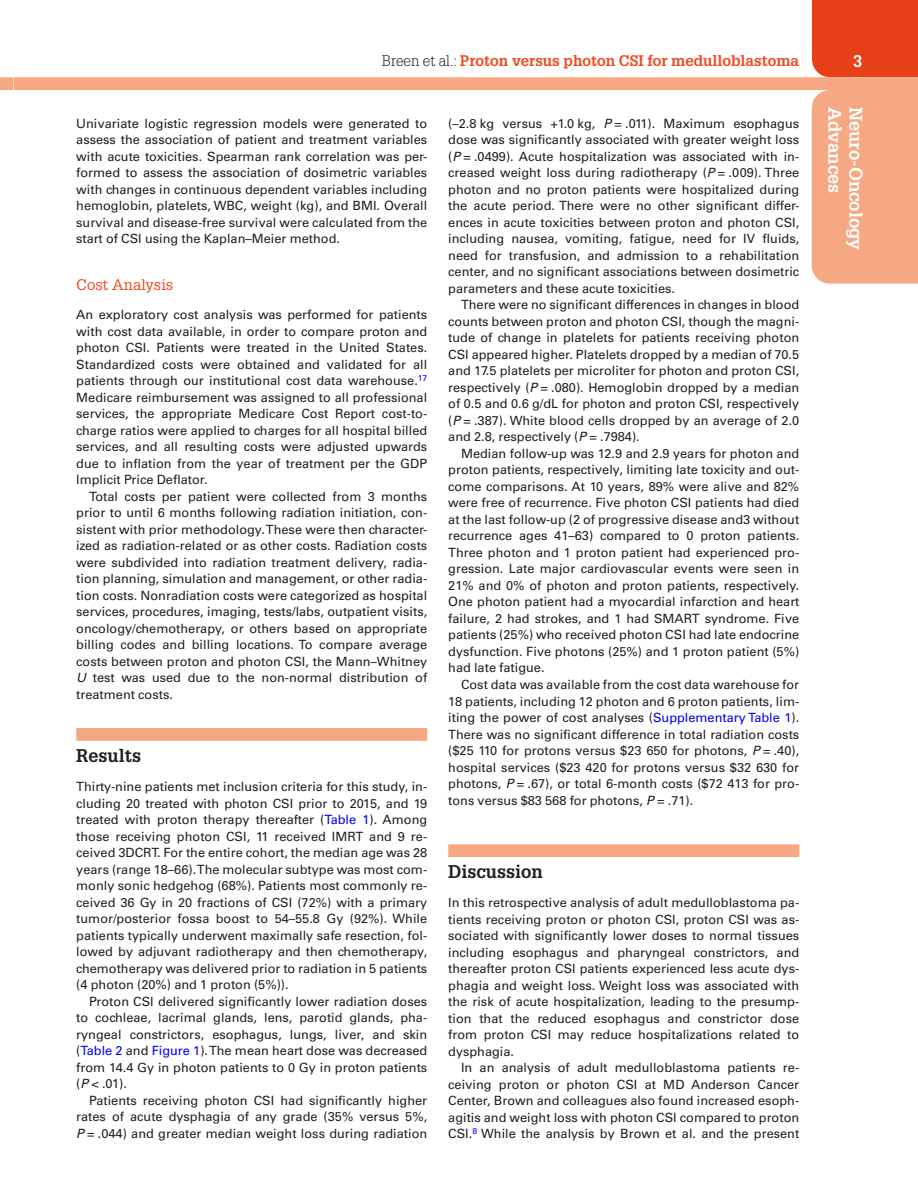
<style>
.page{position:relative;width:918px;height:1202px;background:#fff}
.page>*{position:absolute;margin:0;border:0;box-sizing:border-box;transform-origin:0 0}
.t1{font:18px "Glypha LT Std Bold 3";color:#fff}
.HeadA{font:700 18px "Glypha LT Std";color:#231f20}
.t2{font:700 16.5px "Glypha LT Std";color:#fff}
.t3{font:15px "Glypha LT Std Bold 4";color:#f04b22}
.HeadB{font:15px "Glypha LT Std";color:#f04b22}
.TextInd{font:12.75px/16.5px "Univers LT Std";color:#231f20;text-align:justify}
.Text{font:12.75px/16.5px "Univers LT Std";color:#231f20;text-align:justify}
.s1{font-family:"Glypha LT Std Light 2";color:#231f20}
.s2{font-style:italic}
.s3{color:#00f}
</style>
<div class="page">
<div style="left:812px;top:90px;width:106px;height:194px;background:#f5a882"></div>
<div style="left:812px;top:0;width:106px;height:77px;background:#e73f18"></div>
<div style="left:0;top:77px;width:14px;height:13px;background:#f5a882"></div>
<div style="left:14px;top:77px;width:904px;height:13px;background:#f5a882"></div>
<div style="left:76px;top:728px;width:351px;height:12px;background:#f5a882"></div>
<div style="left:448px;top:844px;width:351px;height:13px;background:#f5a882"></div>
<p class="t3" style="left:382px;top:51px;width:419px"><span class="s1">Breen et al.:</span> Proton versus photon CSI for medulloblastoma</p>
<p class="t2" style="left:853px;top:50px;width:11px">3</p>
<p class="Text" style="left:76px;top:115px;width:353px">Univariate logistic regression models were generated to assess the association of patient and treatment variables with acute toxicities. Spearman rank correlation was per&shy;formed to assess the association of dosimetric variables with changes in continuous dependent variables including hemoglobin, platelets, WBC, weight (kg), and BMI. Overall survival and disease-free survival were calculated from the start of CSI using the Kaplan–Meier method.</p>
<h3 class="HeadB" style="left:76px;top:275px;width:99px">Cost Analysis</h3>
<p class="Text" style="left:76px;top:306px;width:353px">An exploratory cost analysis was performed for patients with cost data available, in order to compare proton and photon CSI. Patients were treated in the United States.<br>Standardized costs were obtained and validated for all patients through our institutional cost data warehouse.<sup>17<br></sup>Medicare reimbursement was assigned to all professional services, the appropriate Medicare Cost Report cost-to&shy;charge ratios were applied to charges for all hospital billed services, and all resulting costs were adjusted upwards due to inflation from the year of treatment per the GDP Implicit Price Deflator.</p>
<p class="TextInd" style="left:76px;top:488px;width:353px;text-indent:13px">Total costs per patient were collected from 3 months prior to until 6 months following radiation initiation, con&shy;sistent with prior methodology. These were then character&shy;ized as radiation-related or as other costs. Radiation costs were subdivided into radiation treatment delivery, radia&shy;tion planning, simulation and management, or other radia&shy;tion costs. Nonradiation costs were categorized as hospital services, procedures, imaging, tests/labs, outpatient visits, oncology/chemotherapy, or others based on appropriate billing codes and billing locations. To compare average costs between proton and photon CSI, the Mann–Whitney <span class="s2">U</span> test was used due to the non-normal distribution of treatment costs.</p>
<h2 class="HeadA" style="left:76px;top:744px;width:66px">Results</h2>
<p class="Text" style="left:76px;top:778px;width:353px">Thirty-nine patients met inclusion criteria for this study, in&shy;cluding 20 treated with photon CSI prior to 2015, and 19 treated with proton therapy thereafter (<span class="s3">Table 1</span>). Among those receiving photon CSI, 11 received IMRT and 9 re&shy;ceived 3DCRT. For the entire cohort, the median age was 28 years (range 18–66). The molecular subtype was most com&shy;monly sonic hedgehog (68%). Patients most commonly re&shy;ceived 36 Gy in 20 fractions of CSI (72%) with a primary tumor/posterior fossa boost to 54–55.8 Gy (92%). While patients typically underwent maximally safe resection, fol&shy;lowed by adjuvant radiotherapy and then chemotherapy, chemotherapy was delivered prior to radiation in 5 patients (4 photon (20%) and 1 proton (5%)).</p>
<p class="TextInd" style="left:76px;top:993px;width:353px;text-indent:13px">Proton CSI delivered significantly lower radiation doses to cochleae, lacrimal glands, lens, parotid glands, pha&shy;ryngeal constrictors, esophagus, lungs, liver, and skin (<span class="s3">Table 2</span> and <span class="s3">Figure 1</span>). The mean heart dose was decreased from 14.4 Gy in photon patients to 0 Gy in proton patients (<span class="s2">P</span> &lt; .01).</p>
<p class="TextInd" style="left:76px;top:1092px;width:353px;text-indent:13px">Patients receiving photon CSI had significantly higher rates of acute dysphagia of any grade (35% versus 5%, <span class="s2">P</span> = .044) and greater median weight loss during radiation</p>
<p class="TextInd" style="left:448px;top:115px;width:353px">(–2.8 kg versus +1.0 kg, <span class="s2">P</span> = .011). Maximum esophagus dose was significantly associated with greater weight loss (<span class="s2">P</span> = .0499). Acute hospitalization was associated with in&shy;creased weight loss during radiotherapy (<span class="s2">P</span> = .009). Three photon and no proton patients were hospitalized during the acute period. There were no other significant differ&shy;ences in acute toxicities between proton and photon CSI, including nausea, vomiting, fatigue, need for IV fluids, need for transfusion, and admission to a rehabilitation center, and no significant associations between dosimetric parameters and these acute toxicities.</p>
<p class="TextInd" style="left:448px;top:297px;width:353px;text-indent:13px">There were no significant differences in changes in blood counts between proton and photon CSI, though the magni&shy;tude of change in platelets for patients receiving photon CSI appeared higher. Platelets dropped by a median of 70.5 and 17.5 platelets per microliter for photon and proton CSI, respectively (<span class="s2">P</span> = .080). Hemoglobin dropped by a median of 0.5 and 0.6 g/dL for photon and proton CSI, respectively (<span class="s2">P</span> = .387). White blood cells dropped by an average of 2.0 and 2.8, respectively (<span class="s2">P</span> = .7984).</p>
<p class="TextInd" style="left:448px;top:445px;width:353px;text-indent:13px">Median follow-up was 12.9 and 2.9 years for photon and proton patients, respectively, limiting late toxicity and out&shy;come comparisons. At 10 years, 89% were alive and 82% were free of recurrence. Five photon CSI patients had died at the last follow-up (2 of progressive disease and3 without recurrence ages 41–63) compared to 0 proton patients.<br>Three photon and 1 proton patient had experienced pro&shy;gression. Late major cardiovascular events were seen in 21% and 0% of photon and proton patients, respectively.<br>One photon patient had a myocardial infarction and heart failure, 2 had strokes, and 1 had SMART syndrome. Five patients (25%) who received photon CSI had late endocrine dysfunction. Five photons (25%) and 1 proton patient (5%) had late fatigue.</p>
<p class="TextInd" style="left:448px;top:676px;width:353px;text-indent:13px">Cost data was available from the cost data warehouse for 18 patients, including 12 photon and 6 proton patients, lim&shy;iting the power of cost analyses (<span class="s3">Supplementary Table 1</span>).<br>There was no significant difference in total radiation costs ($25 110 for protons versus $23 650 for photons, <span class="s2">P</span> = .40), hospital services ($23 420 for protons versus $32 630 for photons, <span class="s2">P</span> = .67), or total 6-month costs ($72 413 for pro&shy;tons versus $83 568 for photons, <span class="s2">P</span> = .71).</p>
<h2 class="HeadA" style="left:448px;top:860px;width:96px">Discussion</h2>
<p class="Text" style="left:448px;top:894px;width:353px">In this retrospective analysis of adult medulloblastoma pa&shy;tients receiving proton or photon CSI, proton CSI was as&shy;sociated with significantly lower doses to normal tissues including esophagus and pharyngeal constrictors, and thereafter proton CSI patients experienced less acute dys&shy;phagia and weight loss. Weight loss was associated with the risk of acute hospitalization, leading to the presump&shy;tion that the reduced esophagus and constrictor dose from proton CSI may reduce hospitalizations related to dysphagia.</p>
<p class="TextInd" style="left:448px;top:1059px;width:353px;text-indent:13px">In an analysis of adult medulloblastoma patients re&shy;ceiving proton or photon CSI at MD Anderson Cancer Center, Brown and colleagues also found increased esoph&shy;agitis and weight loss with photon CSI compared to proton CSI.<sup>8</sup> While the analysis by Brown et al. and the present</p>
<h1 class="t1" style="left:846px;top:107px;width:88px;rotate:90deg">Advances</h1>
<h1 class="t1" style="left:867px;top:107px;width:145px;rotate:90deg">Neuro-Oncology</h1>
</div>
